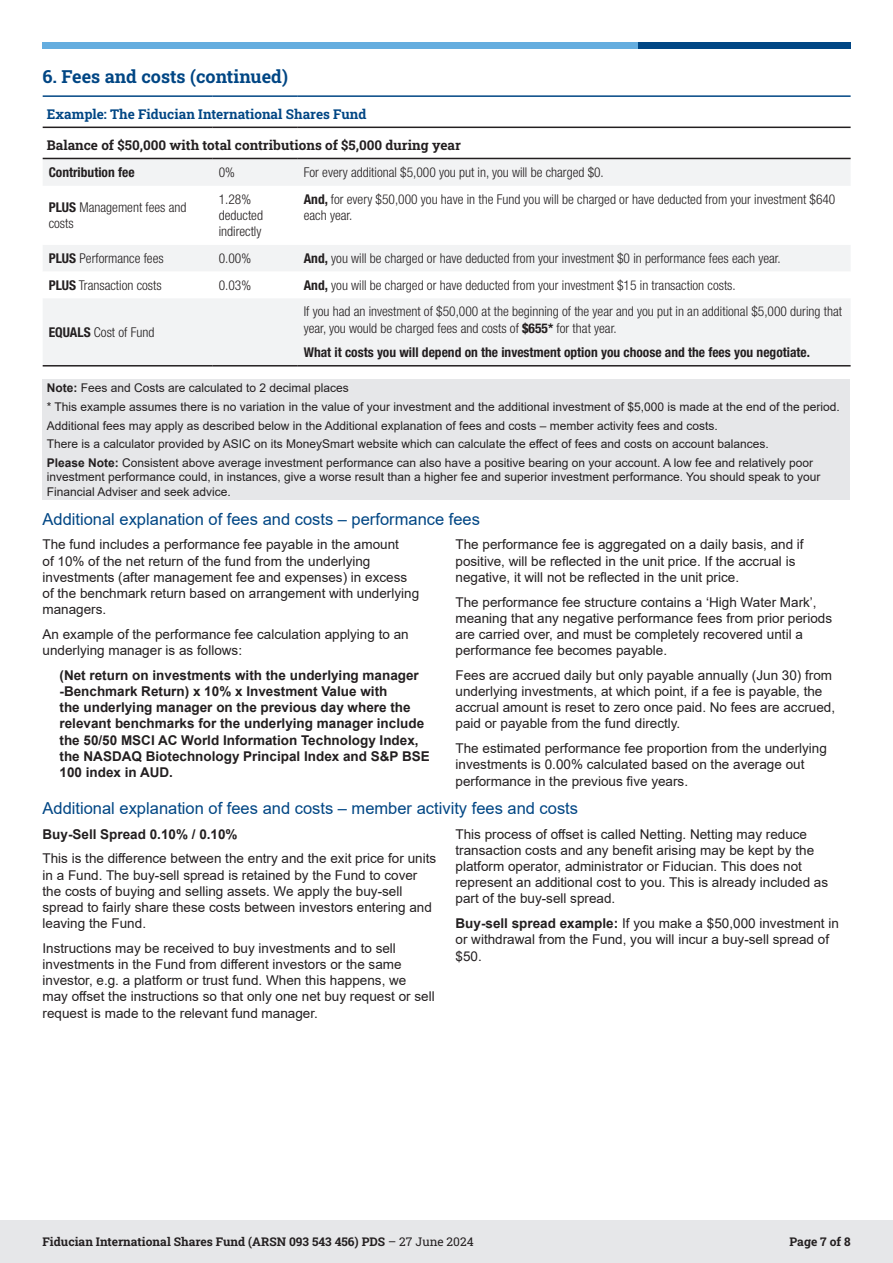
<style>
.page{position:relative;width:893px;height:1263px;background:#fff}
.page>*{position:absolute;margin:0;border:0;box-sizing:border-box;transform-origin:0 0}
.Section__Excluded{font:18px "Roboto Slab";color:#004684}
.Sub_Heading_1{font:16.5px "Arial";color:#004684}
.Paragraph{font:13.5px/16.2px "Arial";color:#231f20}
.Table_Text{font:300 condensed 13.5px/16.2px "Helvetica Neue LT Pro";color:#231f20}
.Paragraph-2{font:700 13.5px/16.2px "Arial";color:#231f20}
.Table_Text_Bold{font:700 condensed 13.5px "Helvetica Neue LT Pro";color:#231f20}
.Table_Heading{font:13.5px "Roboto Slab";color:#231f20}
.Table_Heading-2{font:13.5px "Roboto Slab";color:#004684}
.Sub_Heading_2{font:700 13.5px "Arial";color:#231f20}
.Table_Text-2{font:700 condensed 13.5px "Helvetica Neue LT Pro";color:#231f20}
.Footnote{font:12px/14.4px "Arial";color:#231f20}
.t1{font:12px "Roboto Slab";color:#231f20}
.s1{font-weight:700}
</style>
<div class="page">
<div style="left:638px;top:43px;width:212px;height:6px;background:#004684"></div>
<div style="left:43px;top:43px;width:595px;height:6px;background:#64addf"></div>
<div style="left:0;top:1220px;width:893px;height:43px;background:#e6e7e9"></div>
<svg style="left:43px;top:126px;width:808px;height:32px"></svg>
<div style="left:43px;top:159px;width:808px;height:206px;background:#f2f3f4"></div>
<svg style="left:43px;top:186px;width:808px;height:112px"></svg>
<hr style="left:43px;top:95px;width:170px;height:2px;background:#004684">
<hr style="left:213px;top:95px;width:85px;height:2px;background:#004684">
<hr style="left:298px;top:95px;width:553px;height:2px;background:#004684">
<hr style="left:43px;top:127px;width:170px;height:1px;background:#231f20">
<hr style="left:213px;top:127px;width:85px;height:1px;background:#231f20">
<hr style="left:298px;top:127px;width:553px;height:1px;background:#231f20">
<hr style="left:43px;top:158px;width:170px;height:1px;background:#231f20">
<hr style="left:213px;top:158px;width:85px;height:1px;background:#231f20">
<hr style="left:298px;top:158px;width:553px;height:1px;background:#231f20">
<hr style="left:43px;top:365px;width:170px;height:1px;background:#231f20">
<hr style="left:213px;top:365px;width:85px;height:1px;background:#231f20">
<hr style="left:298px;top:365px;width:553px;height:1px;background:#231f20">
<div style="left:43px;top:379px;width:807px;height:121px;background:#e6e7e9"></div>
<p class="Section__Excluded" style="left:43px;top:64px;width:247px">6. Fees and costs (continued)</p>
<p class="Table_Heading-2" style="left:47px;top:105px;width:321px">Example: The Fiducian International Shares Fund</p>
<p class="Table_Heading" style="left:47px;top:136px;width:415px">Balance of $50,000 with total contributions of $5,000 during year</p>
<p class="Table_Text-2" style="left:49px;top:164px;width:87px">Contribution fee</p>
<p class="Table_Text" style="left:219px;top:164px;width:18px">0%</p>
<p class="Table_Text" style="left:304px;top:164px;width:302px">For every additional $5,000 you put in, you will be charged $0.</p>
<p class="Table_Text" style="left:49px;top:199px;width:139px"><span class="s1">PLUS</span> Management fees and costs</p>
<p class="Table_Text" style="left:219px;top:191px;width:46px">1.28% deducted indirectly</p>
<p class="Table_Text" style="left:304px;top:191px;width:533px"><span class="s1">And,</span> for every $50,000 you have in the Fund you will be charged or have deducted from your investment $640 each year.</p>
<p class="Table_Text" style="left:49px;top:250px;width:117px"><span class="s1">PLUS</span> Performance fees</p>
<p class="Table_Text" style="left:219px;top:250px;width:34px">0.00%</p>
<p class="Table_Text" style="left:304px;top:250px;width:479px"><span class="s1">And,</span> you will be charged or have deducted from your investment $0 in performance fees each year.</p>
<p class="Table_Text" style="left:49px;top:277px;width:114px"><span class="s1">PLUS</span> Transaction costs</p>
<p class="Table_Text" style="left:219px;top:277px;width:34px">0.03%</p>
<p class="Table_Text" style="left:304px;top:277px;width:433px"><span class="s1">And,</span> you will be charged or have deducted from your investment $15 in transaction costs.</p>
<p class="Table_Text" style="left:49px;top:324px;width:107px"><span class="s1">EQUALS</span> Cost of Fund</p>
<p class="Table_Text" style="left:304px;top:303px;width:540px">If you had an investment of $50,000 at the beginning of the year and you put in an additional $5,000 during that year, you would be charged fees and costs of <span class="s1">$655*</span> for that year.</p>
<p class="Table_Text_Bold" style="left:304px;top:344px;width:508px">What it costs you will depend on the investment option you choose and the fees you negotiate.</p>
<p class="Footnote" style="left:47px;top:381px;width:304px"><span class="s1">Note:</span> Fees and Costs are calculated to 2 decimal places</p>
<p class="Footnote" style="left:47px;top:399px;width:794px">* This example assumes there is no variation in the value of your investment and the additional investment of $5,000 is made at the end of the period.</p>
<p class="Footnote" style="left:47px;top:418px;width:673px">Additional fees may apply as described below in the Additional explanation of fees and costs – member activity fees and costs.</p>
<p class="Footnote" style="left:47px;top:437px;width:724px">There is a calculator provided by ASIC on its MoneySmart website which can calculate the effect of fees and costs on account balances.</p>
<p class="Footnote" style="left:47px;top:455px;width:775px"><span class="s1">Please Note:</span> Consistent above average investment performance can also have a positive bearing on your account. A low fee and relatively poor investment performance could, in instances, give a worse result than a higher fee and superior investment performance. You should speak to your<br>Financial Adviser and seek advice.</p>
<p class="Sub_Heading_1" style="left:43px;top:508px;width:439px">Additional explanation of fees and costs – performance fees</p>
<p class="Paragraph" style="left:43px;top:536px;width:378px">The fund includes a performance fee payable in the amount<br>of 10% of the net return of the fund from the underlying investments (after management fee and expenses) in excess of the benchmark return based on arrangement with underlying managers.</p>
<p class="Paragraph" style="left:43px;top:626px;width:368px">An example of the performance fee calculation applying to an underlying manager is as follows:</p>
<p class="Paragraph-2" style="left:60px;top:667px;width:372px">(Net return on investments with the underlying manager -Benchmark Return) x 10% x Investment Value with<br>the underlying manager on the previous day where the relevant benchmarks for the underlying manager include the 50/50 MSCI AC World Information Technology Index, the NASDAQ Biotechnology Principal Index and S&amp;P BSE 100 index in AUD.</p>
<p class="Paragraph" style="left:455px;top:536px;width:350px">The performance fee is aggregated on a daily basis, and if positive, will be reflected in the unit price. If the accrual is negative, it will not be reflected in the unit price.</p>
<p class="Paragraph" style="left:455px;top:594px;width:378px">The performance fee structure contains a ‘High Water Mark’, meaning that any negative performance fees from prior periods are carried over, and must be completely recovered until a performance fee becomes payable.</p>
<p class="Paragraph" style="left:455px;top:667px;width:381px">Fees are accrued daily but only payable annually (Jun 30) from underlying investments, at which point, if a fee is payable, the accrual amount is reset to zero once paid. No fees are accrued, paid or payable from the fund directly.</p>
<p class="Paragraph" style="left:455px;top:740px;width:373px">The estimated performance fee proportion from the underlying investments is 0.00% calculated based on the average out performance in the previous five years.</p>
<p class="Sub_Heading_1" style="left:43px;top:797px;width:537px">Additional explanation of fees and costs – member activity fees and costs</p>
<p class="Sub_Heading_2" style="left:43px;top:824px;width:197px">Buy-Sell Spread 0.10% / 0.10%</p>
<p class="Paragraph" style="left:43px;top:850px;width:395px">This is the difference between the entry and the exit price for units in a Fund. The buy-sell spread is retained by the Fund to cover the costs of buying and selling assets. We apply the buy-sell spread to fairly share these costs between investors entering and leaving the Fund.</p>
<p class="Paragraph" style="left:43px;top:940px;width:394px">Instructions may be received to buy investments and to sell investments in the Fund from different investors or the same investor, e.g. a platform or trust fund. When this happens, we may offset the instructions so that only one net buy request or sell request is made to the relevant fund manager.</p>
<p class="Paragraph" style="left:455px;top:826px;width:374px">This process of offset is called Netting. Netting may reduce transaction costs and any benefit arising may be kept by the platform operator, administrator or Fiducian. This does not represent an additional cost to you. This is already included as part of the buy-sell spread.</p>
<p class="Paragraph" style="left:455px;top:915px;width:385px"><span class="s1">Buy-sell spread example:</span> If you make a $50,000 investment in or withdrawal from the Fund, you will incur a buy-sell spread of $50.</p>
<p class="t1" style="left:43px;top:1233px;width:433px">Fiducian International Shares Fund (ARSN 093 543 456) PDS – 27 June 2024</p>
<p class="t1" style="left:790px;top:1233px;width:62px">Page 7 of 8</p>
</div>
